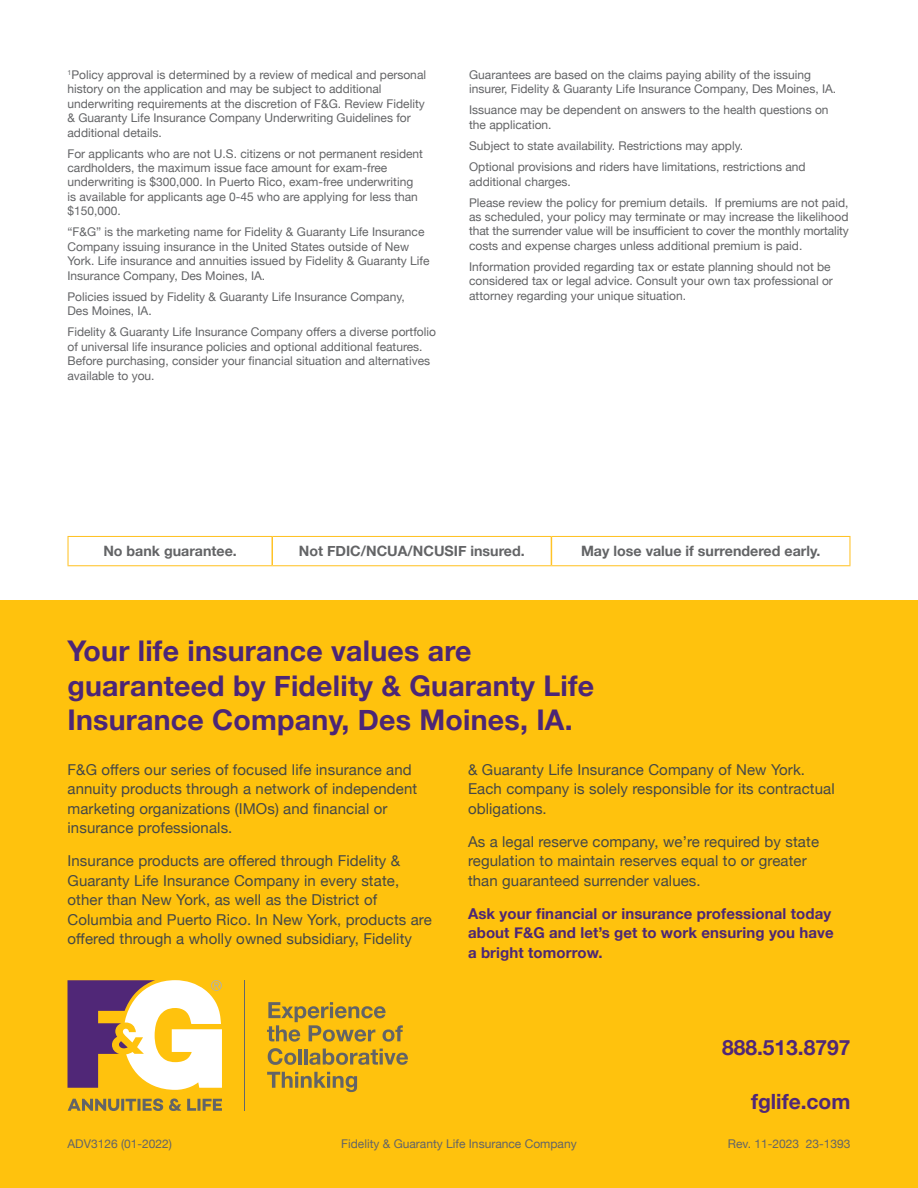
<style>
.page{position:relative;width:918px;height:1188px;background:#fff}
.page>*{position:absolute;margin:0;border:0;box-sizing:border-box;transform-origin:0 0}
.t1{font:700 28.5px/34.5px "Helvetica Neue";letter-spacing:.01em;color:#4c2676}
.t2{font:700 21px "Helvetica Neue";color:#502777}
.t3{font:15px/19.5px "Helvetica Neue";letter-spacing:.01em;color:#454847}
.t4{font:700 15px/19.5px "Helvetica Neue";letter-spacing:.01em;color:#4c2676}
.t5{font:700 14.25px "Helvetica Neue";color:#636466}
.t6{font:12px/14.4px "Helvetica Neue";color:#636466}
</style>
<div class="page">
<hr style="left:67px;top:537px;width:2px;height:28px;background:#ffc327">
<hr style="left:68px;top:536px;width:204px;height:1px;background:#ffc327">
<hr style="left:68px;top:565px;width:204px;height:1px;background:#ffc327">
<svg style="left:272px;top:537px;width:1px;height:28px"></svg>
<hr style="left:272px;top:536px;width:279px;height:1px;background:#ffc327">
<hr style="left:272px;top:565px;width:279px;height:1px;background:#ffc327">
<svg style="left:551px;top:537px;width:1px;height:28px"></svg>
<hr style="left:551px;top:536px;width:299px;height:1px;background:#ffc327">
<hr style="left:849px;top:537px;width:2px;height:28px;background:#ffc327">
<hr style="left:551px;top:565px;width:299px;height:1px;background:#ffc327">
<div style="left:0;top:600px;width:918px;height:588px;background:#ffc20d"></div>
<svg style="left:68px;top:1098px;width:154px;height:13px"></svg>
<hr style="left:244px;top:980px;width:1px;height:131px;background:#63676c">
<svg style="left:267px;top:1002px;width:136px;height:40px"></svg>
<svg style="left:268px;top:1048px;width:28px;height:17px"></svg>
<hr style="left:298px;top:1049px;width:4px;height:16px;background:#636466">
<hr style="left:304px;top:1049px;width:3px;height:16px;background:#636466">
<svg style="left:309px;top:1049px;width:99px;height:16px"></svg>
<svg style="left:267px;top:1072px;width:90px;height:20px"></svg>
<svg style="left:68px;top:980px;width:154px;height:110px"></svg>
<p class="t6" style="left:68px;top:68px;width:360px"><sup>1</sup>Policy approval is determined by a review of medical and personal history on the application and may be subject to additional underwriting requirements at the discretion of F&amp;G. Review Fidelity &amp; Guaranty Life Insurance Company Underwriting Guidelines for additional details.</p>
<p class="t6" style="left:68px;top:147px;width:357px">For applicants who are not U.S. citizens or not permanent resident cardholders, the maximum issue face amount for exam-free underwriting is $300,000. In Puerto Rico, exam-free underwriting is available for applicants age 0-45 who are applying for less than $150,000.</p>
<p class="t6" style="left:68px;top:226px;width:364px">“F&amp;G” is the marketing name for Fidelity &amp; Guaranty Life Insurance Company issuing insurance in the United States outside of New York. Life insurance and annuities issued by Fidelity &amp; Guaranty Life Insurance Company, Des Moines, IA.</p>
<p class="t6" style="left:68px;top:290px;width:339px">Policies issued by Fidelity &amp; Guaranty Life Insurance Company,<br>Des Moines, IA.</p>
<p class="t6" style="left:68px;top:326px;width:370px">Fidelity &amp; Guaranty Life Insurance Company offers a diverse portfolio of universal life insurance policies and optional additional features.<br>Before purchasing, consider your financial situation and alternatives available to you.</p>
<p class="t6" style="left:469px;top:68px;width:369px">Guarantees are based on the claims paying ability of the issuing insurer, Fidelity &amp; Guaranty Life Insurance Company, Des Moines, IA.</p>
<p class="t6" style="left:469px;top:104px;width:361px">Issuance may be dependent on answers to the health questions on the application.</p>
<p class="t6" style="left:469px;top:136px;width:338px;line-height:21.1px">Subject to state availability. Restrictions may apply.<br>Optional provisions and riders have limitations, restrictions and</p>
<p class="t6" style="left:469px;top:171px;width:381px;line-height:21.1px">additional charges.<br>Please review the policy for premium details. If premiums are not paid,</p>
<p class="t6" style="left:469px;top:210px;width:381px;text-align:justify">as scheduled, your policy may terminate or may increase the likelihood that the surrender value will be insufficient to cover the monthly mortality costs and expense charges unless additional premium is paid.</p>
<p class="t6" style="left:469px;top:260px;width:365px">Information provided regarding tax or estate planning should not be considered tax or legal advice. Consult your own tax professional or attorney regarding your unique situation.</p>
<p class="t5" style="left:103px;top:539px;width:135px">No bank guarantee.</p>
<p class="t5" style="left:299px;top:539px;width:227px">Not FDIC/NCUA/NCUSIF insured.</p>
<p class="t5" style="left:581px;top:539px;width:241px">May lose value if surrendered early.</p>
<h1 class="t1" style="left:68px;top:635px;width:528px">Your life insurance values are guaranteed by Fidelity &amp; Guaranty Life<br>Insurance Company, Des Moines, IA.</h1>
<p class="t3" style="left:68px;top:761px;width:351px">F&amp;G offers our series of focused life insurance and annuity products through a network of independent marketing organizations (IMOs) and financial or insurance professionals.</p>
<p class="t3" style="left:68px;top:852px;width:366px">Insurance products are offered through Fidelity &amp; Guaranty Life Insurance Company in every state, other than New York, as well as the District of Columbia and Puerto Rico. In New York, products are offered through a wholly owned subsidiary, Fidelity</p>
<p class="t3" style="left:468px;top:761px;width:368px">&amp; Guaranty Life Insurance Company of New York.<br>Each company is solely responsible for its contractual obligations.</p>
<p class="t3" style="left:468px;top:833px;width:353px">As a legal reserve company, we’re required by state regulation to maintain reserves equal to or greater than guaranteed surrender values.</p>
<p class="t4" style="left:468px;top:904px;width:367px">Ask your financial or insurance professional today about F&amp;G and let’s get to work ensuring you have a bright tomorrow.</p>
<h2 class="t2" style="left:722px;top:1031px;width:130px">888.513.8797</h2>
<h2 class="t2" style="left:751px;top:1085px;width:101px">fglife.com</h2>
<p class="t6" style="left:68px;top:1137px;width:106px">ADV3126 (01-2022)</p>
<p class="t6" style="left:341px;top:1137px;width:237px">Fidelity &amp; Guaranty Life Insurance Company</p>
<p class="t6" style="left:728px;top:1137px;width:124px">Rev. 11-2023 23-1393</p>
</div>
